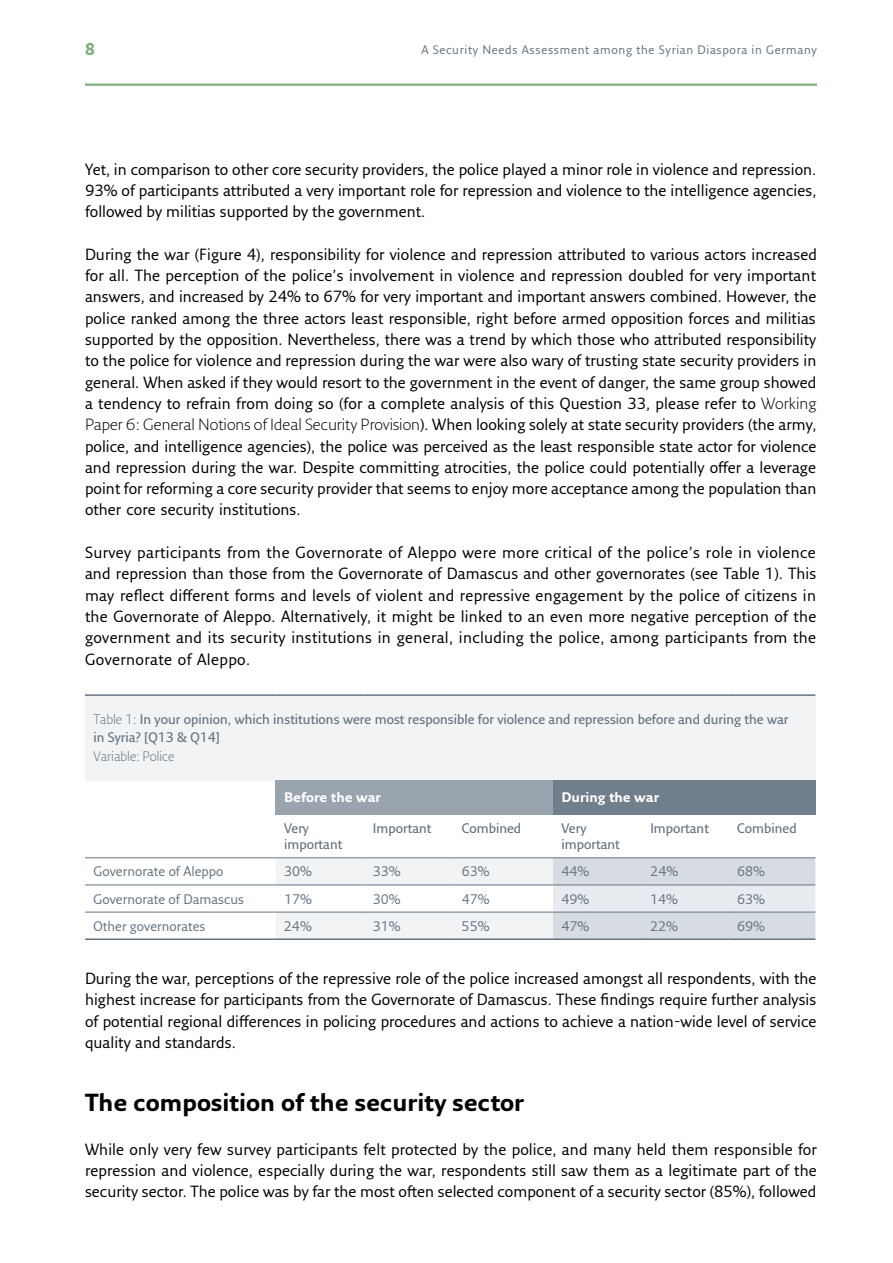
<style>
.page{position:relative;width:893px;height:1263px;background:#fff}
.page>*{position:absolute;margin:0;border:0;box-sizing:border-box;transform-origin:0 0}
.t1{font:700 24px "Fresco Sans Pro";color:#000}
.t2{font:700 16.5px "Fresco Sans Pro";color:#7eae7b}
.t3{font:15.75px/21.3px "Fresco Sans Pro";color:#000;text-align:justify}
.t4{font:600 13.5px/16.5px "Fresco Sans Pro";color:#657380}
.t5{font:13.5px "Fresco Sans Pro";color:#657380}
.t6{font:700 13.5px "Fresco Sans Pro";color:#fff}
.t7{font:300 13.5px "Fresco Sans Pro";color:#657380}
.t8{font:12px "Fresco Sans Pro";letter-spacing:.05em;color:#657380}
.s1{font-weight:300}
</style>
<div class="page">
<hr style="left:85px;top:84px;width:732px;height:2px;background:#7eae7b">
<div style="left:85px;top:695px;width:730px;height:85px;background:#f1f3f5"></div>
<div style="left:276px;top:780px;width:277px;height:34px;background:#99a4af"></div>
<div style="left:553px;top:780px;width:262px;height:34px;background:#717e8b"></div>
<svg style="left:276px;top:858px;width:539px;height:80px"></svg>
<hr style="left:85px;top:694px;width:191px;height:2px;background:#657380">
<hr style="left:276px;top:694px;width:88px;height:2px;background:#657380">
<hr style="left:364px;top:694px;width:89px;height:2px;background:#657380">
<hr style="left:453px;top:694px;width:100px;height:2px;background:#657380">
<hr style="left:553px;top:694px;width:89px;height:2px;background:#657380">
<hr style="left:642px;top:694px;width:87px;height:2px;background:#657380">
<hr style="left:729px;top:694px;width:86px;height:2px;background:#657380">
<hr style="left:85px;top:857px;width:191px;height:1px;background:#657380">
<hr style="left:276px;top:857px;width:88px;height:1px;background:#657380">
<hr style="left:364px;top:857px;width:89px;height:1px;background:#657380">
<hr style="left:453px;top:857px;width:100px;height:1px;background:#657380">
<hr style="left:553px;top:857px;width:89px;height:1px;background:#657380">
<hr style="left:642px;top:857px;width:87px;height:1px;background:#657380">
<hr style="left:729px;top:857px;width:86px;height:1px;background:#657380">
<hr style="left:85px;top:938px;width:191px;height:2px;background:#657380">
<hr style="left:276px;top:938px;width:88px;height:2px;background:#657380">
<hr style="left:364px;top:938px;width:89px;height:2px;background:#657380">
<hr style="left:453px;top:938px;width:100px;height:2px;background:#657380">
<hr style="left:553px;top:938px;width:89px;height:2px;background:#657380">
<hr style="left:642px;top:938px;width:87px;height:2px;background:#657380">
<hr style="left:729px;top:938px;width:86px;height:2px;background:#657380">
<hr style="left:85px;top:885px;width:191px;height:1px;background:#657380">
<hr style="left:276px;top:885px;width:88px;height:1px;background:#657380">
<hr style="left:364px;top:885px;width:89px;height:1px;background:#657380">
<hr style="left:453px;top:885px;width:100px;height:1px;background:#657380">
<hr style="left:553px;top:885px;width:89px;height:1px;background:#657380">
<hr style="left:642px;top:885px;width:87px;height:1px;background:#657380">
<hr style="left:729px;top:885px;width:86px;height:1px;background:#657380">
<hr style="left:85px;top:912px;width:191px;height:1px;background:#657380">
<hr style="left:276px;top:912px;width:88px;height:1px;background:#657380">
<hr style="left:364px;top:912px;width:89px;height:1px;background:#657380">
<hr style="left:453px;top:912px;width:100px;height:1px;background:#657380">
<hr style="left:553px;top:912px;width:89px;height:1px;background:#657380">
<hr style="left:642px;top:912px;width:87px;height:1px;background:#657380">
<hr style="left:729px;top:912px;width:86px;height:1px;background:#657380">
<p class="t2" style="left:85px;top:39px;width:11px">8</p>
<p class="t8" style="left:421px;top:43px;width:397px">A Security Needs Assessment among the Syrian Diaspora in Germany</p>
<p class="t3" style="left:85px;top:158px;width:733px">Yet, in comparison to other core security providers, the police played a minor role in violence and repression.<br>93% of participants attributed a very important role for repression and violence to the intelligence agencies, followed by militias supported by the government.</p>
<p class="t3" style="left:85px;top:243px;width:733px">During the war (Figure 4), responsibility for violence and repression attributed to various actors increased for all. The perception of the police’s involvement in violence and repression doubled for very important answers, and increased by 24% to 67% for very important and important answers combined. However, the police ranked among the three actors least responsible, right before armed opposition forces and militias supported by the opposition. Nevertheless, there was a trend by which those who attributed responsibility to the police for violence and repression during the war were also wary of trusting state security providers in general. When asked if they would resort to the government in the event of danger, the same group showed a tendency to refrain from doing so (for a complete analysis of this Question 33, please refer to <span class="s1">Working Paper 6: General Notions of Ideal Security Provision</span>). When looking solely at state security providers (the army, police, and intelligence agencies), the police was perceived as the least responsible state actor for violence and repression during the war. Despite committing atrocities, the police could potentially offer a leverage point for reforming a core security provider that seems to enjoy more acceptance among the population than other core security institutions.</p>
<p class="t3" style="left:85px;top:541px;width:733px">Survey participants from the Governorate of Aleppo were more critical of the police’s role in violence and repression than those from the Governorate of Damascus and other governorates (see Table 1). This may reflect different forms and levels of violent and repressive engagement by the police of citizens in the Governorate of Aleppo. Alternatively, it might be linked to an even more negative perception of the government and its security institutions in general, including the police, among participants from the Governorate of Aleppo.</p>
<p class="t4" style="left:94px;top:710px;width:696px;line-height:18px"><span class="s1">Table 1:</span> In your opinion, which institutions were most responsible for violence and repression before and during the war in Syria? [Q13 &amp; Q14]</p>
<p class="t7" style="left:94px;top:748px;width:82px">Variable: Police</p>
<p class="t6" style="left:284px;top:789px;width:99px">Before the war</p>
<p class="t6" style="left:561px;top:789px;width:99px">During the war</p>
<p class="t4" style="left:284px;top:819px;width:60px">Very important</p>
<p class="t4" style="left:373px;top:819px;width:60px">Important</p>
<p class="t4" style="left:462px;top:819px;width:61px">Combined</p>
<p class="t4" style="left:561px;top:819px;width:60px">Very important</p>
<p class="t4" style="left:650px;top:819px;width:60px">Important</p>
<p class="t4" style="left:737px;top:819px;width:61px">Combined</p>
<p class="t5" style="left:94px;top:863px;width:132px">Governorate of Aleppo</p>
<p class="t5" style="left:284px;top:863px;width:29px">30%</p>
<p class="t5" style="left:373px;top:863px;width:29px">33%</p>
<p class="t5" style="left:462px;top:863px;width:29px">63%</p>
<p class="t5" style="left:561px;top:863px;width:29px">44%</p>
<p class="t5" style="left:650px;top:863px;width:29px">24%</p>
<p class="t5" style="left:737px;top:863px;width:29px">68%</p>
<p class="t5" style="left:93px;top:890px;width:152px">Governorate of Damascus</p>
<p class="t5" style="left:284px;top:890px;width:29px">17%</p>
<p class="t5" style="left:373px;top:890px;width:29px">30%</p>
<p class="t5" style="left:462px;top:890px;width:29px">47%</p>
<p class="t5" style="left:561px;top:890px;width:29px">49%</p>
<p class="t5" style="left:650px;top:890px;width:29px">14%</p>
<p class="t5" style="left:737px;top:890px;width:29px">63%</p>
<p class="t5" style="left:93px;top:917px;width:114px">Other governorates</p>
<p class="t5" style="left:284px;top:917px;width:29px">24%</p>
<p class="t5" style="left:373px;top:917px;width:29px">31%</p>
<p class="t5" style="left:462px;top:917px;width:29px">55%</p>
<p class="t5" style="left:561px;top:917px;width:29px">47%</p>
<p class="t5" style="left:650px;top:917px;width:29px">22%</p>
<p class="t5" style="left:737px;top:917px;width:29px">69%</p>
<p class="t3" style="left:85px;top:967px;width:733px">During the war, perceptions of the repressive role of the police increased amongst all respondents, with the highest increase for participants from the Governorate of Damascus. These findings require further analysis of potential regional differences in policing procedures and actions to achieve a nation-wide level of service quality and standards.</p>
<h1 class="t1" style="left:85px;top:1087px;width:441px">The composition of the security sector</h1>
<p class="t3" style="left:85px;top:1138px;width:733px">While only very few survey participants felt protected by the police, and many held them responsible for repression and violence, especially during the war, respondents still saw them as a legitimate part of the security sector. The police was by far the most often selected component of a security sector (85%), followed</p>
</div>
